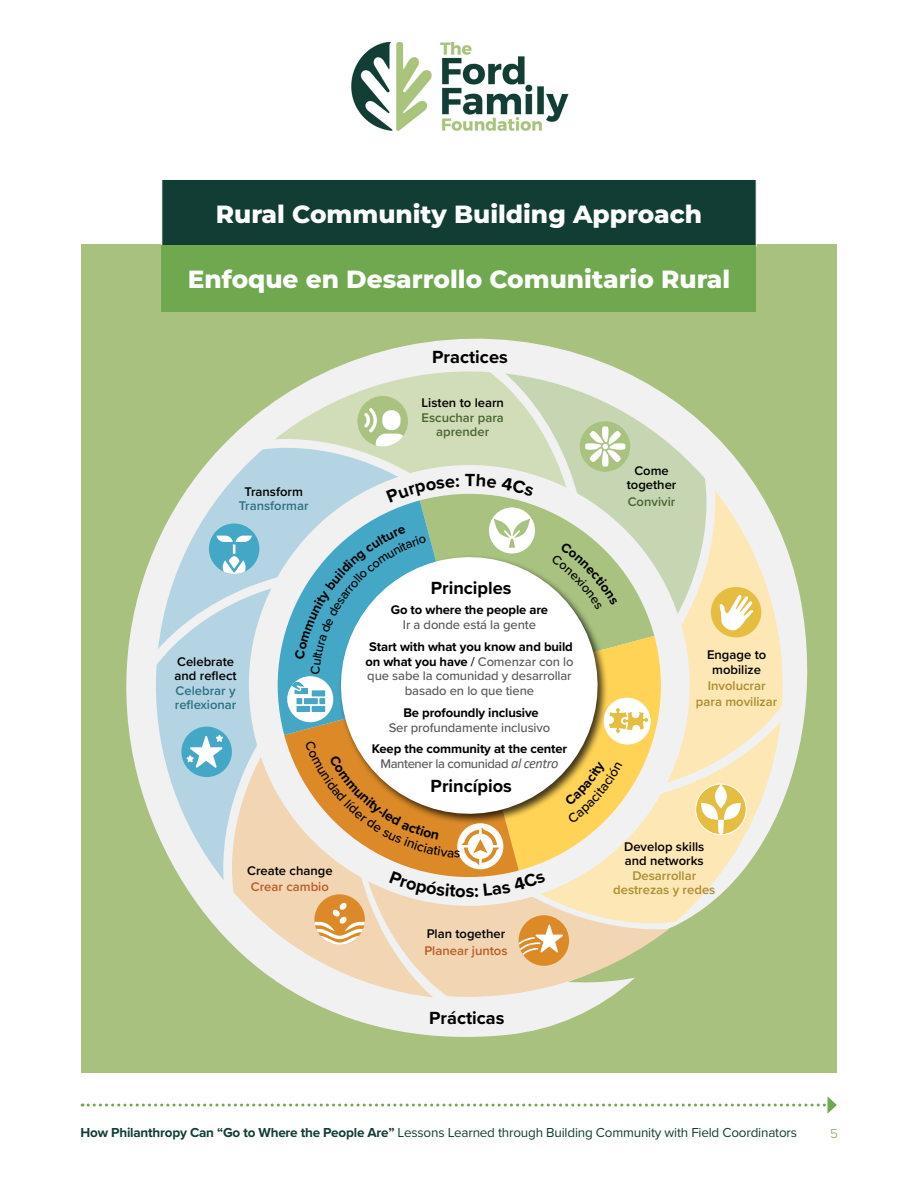
<style>
.page{position:relative;width:918px;height:1188px;background:#fff}
.page>*{position:absolute;margin:0;border:0;box-sizing:border-box;transform-origin:0 0}
.t1{font:800 24.75px "Montserrat";color:#fff}
.t2{font:700 18.3px "Proxima Nova";color:#000}
.t3{font:13.5px "Proxima Nova";letter-spacing:-.015em;color:#113d34}
.t4{font:300 13.5px "Proxima Nova";color:#6fa84f}
.t5{font:500 13.05px/15px "Proxima Nova";letter-spacing:-.01em;color:#58595b;text-align:center}
.t6{font:700 13.05px/15px "Proxima Nova";letter-spacing:-.01em;color:#000;text-align:center}
.t7{font:600 13.05px/15.6px "Proxima Nova";color:#ab8c30;text-align:center}
.t8{font:600 13.05px/14.4px "Proxima Nova";color:#2d7085}
.t9{font:600 13.05px/14.4px "Proxima Nova";color:#486631;text-align:center}
.t10{font:600 13.05px/15.6px "Proxima Nova";color:#000}
.t11{font:600 13.05px/17px "Proxima Nova";color:#ba5b27}
.s1{color:#000}
.s2{color:#ba5b27}
.s3{font-weight:500;color:#58595b}
.s4{font-weight:700;color:#000}
.s5{font-family:"Calibri";font-weight:400;font-style:italic;font-size:14.4px;color:#58595b}
.s6{font-weight:700}
</style>
<div class="page">
<svg style="left:82px;top:1096px;width:755px;height:18px"></svg>
<div style="left:81px;top:245px;width:756px;height:828px;background:#a9c17e"></div>
<svg style="left:126px;top:338px;width:682px;height:699px"></svg>
<svg style="left:158px;top:441px;width:67px;height:127px"></svg>
<svg style="left:275px;top:371px;width:312px;height:70px;background:#d7e0c5"></svg>
<svg style="left:505px;top:374px;width:208px;height:67px"></svg>
<svg style="left:714px;top:490px;width:69px;height:313px;background:#f6e8c4"></svg>
<svg style="left:433px;top:930px;width:236px;height:67px;fill:#f2d5b3"></svg>
<svg style="left:714px;top:722px;width:67px;height:201px"></svg>
<svg style="left:225px;top:930px;width:208px;height:67px"></svg>
<svg style="left:156px;top:568px;width:69px;height:312px;background:#c4dbe3"></svg>
<div style="left:519px;top:915px;width:50px;height:51px;background:#db8a27;border-radius:50%"></div>
<svg style="left:519px;top:930px;width:44px;height:28px"></svg>
<svg style="left:314px;top:930px;width:51px;height:15px"></svg>
<div style="left:181px;top:727px;width:51px;height:50px;background:#43a7c5;border-radius:50%"></div>
<svg style="left:187px;top:735px;width:36px;height:33px"></svg>
<div style="left:209px;top:523px;width:50px;height:51px;background:#43a7c5;border-radius:50%"></div>
<svg style="left:217px;top:536px;width:8px;height:38px"></svg>
<div style="left:357px;top:396px;width:51px;height:51px;background:#a9c27f;border-radius:50%"></div>
<svg style="left:364px;top:408px;width:43px;height:33px"></svg>
<div style="left:580px;top:421px;width:50px;height:51px;background:#a9c27f;border-radius:50%"></div>
<svg style="left:585px;top:426px;width:40px;height:15px"></svg>
<div style="left:696px;top:784px;width:50px;height:51px;background:#e5bd41;border-radius:50%"></div>
<svg style="left:715px;top:784px;width:12px;height:24px"></svg>
<svg style="left:714px;top:802px;width:27px;height:32px"></svg>
<div style="left:695px;top:784px;width:51px;height:51px;border:1px solid #fff;border-radius:50%"></div>
<div style="left:711px;top:587px;width:50px;height:50px;background:#e5bd41;border-radius:50%"></div>
<svg style="left:719px;top:595px;width:35px;height:37px"></svg>
<svg style="left:225px;top:441px;width:489px;height:489px;background:#dddcc5"></svg>
<svg style="left:420px;top:473px;width:234px;height:163px"></svg>
<svg style="left:519px;top:636px;width:163px;height:234px;background:#f7e3ab"></svg>
<svg style="left:284px;top:735px;width:235px;height:163px;background:#eccca3"></svg>
<svg style="left:257px;top:500px;width:212px;height:235px;background:#b5d3d3"></svg>
<svg style="left:327px;top:543px;width:285px;height:285px;background:#f0efe0"></svg>
<div style="left:489px;top:507px;width:46px;height:47px;background:#fff;border-radius:50%"></div>
<svg style="left:494px;top:519px;width:36px;height:29px"></svg>
<div style="left:457px;top:823px;width:46px;height:46px;background:#fff;border-radius:50%"></div>
<div style="left:287px;top:676px;width:46px;height:46px;background:#fff;border-radius:50%"></div>
<div style="left:297px;top:706px;width:13px;height:6px;background:#43a7c5"></div>
<div style="left:312px;top:706px;width:13px;height:6px;background:#43a7c5"></div>
<div style="left:312px;top:690px;width:13px;height:6px;background:#43a7c5"></div>
<svg style="left:289px;top:680px;width:19px;height:24px"></svg>
<div style="left:304px;top:698px;width:14px;height:6px;background:#43a7c5"></div>
<svg style="left:319px;top:698px;width:6px;height:6px"></svg>
<svg style="left:605px;top:699px;width:46px;height:46px"></svg>
<div style="left:161px;top:179px;width:596px;height:68px;background:#113d34;border:1px solid #fff"></div>
<div style="left:162px;top:245px;width:594px;height:67px;background:#6fa84f"></div>
<img style="left:351px;top:43px;width:218px;height:88px">
<div style="left:604px;top:698px;width:46px;height:46px;background:#fff;border-radius:50%"></div>
<svg style="left:609px;top:705px;width:39px;height:33px"></svg>
<svg style="left:386px;top:478px;width:73px;height:24px;background:#e7eae3"></svg>
<svg style="left:477px;top:474px;width:57px;height:22px"></svg>
<svg style="left:389px;top:871px;width:89px;height:26px;background:#eee5db"></svg>
<svg style="left:484px;top:873px;width:62px;height:23px"></svg>
<svg style="left:305px;top:741px;width:195px;height:124px;background:#e8c191"></svg>
<svg style="left:564px;top:761px;width:58px;height:63px;background:#f7cf5e"></svg>
<svg style="left:295px;top:526px;width:131px;height:148px;background:#95ccdd"></svg>
<svg style="left:551px;top:542px;width:67px;height:68px"></svg>
<h3 class="t1" style="left:216px;top:197px;width:488px">Rural Community Building Approach</h3>
<h3 class="t1" style="left:188px;top:263px;width:544px">Enfoque en Desarrollo Comunitario Rural</h3>
<p class="t2" style="left:432px;top:344px;width:77px">Practices</p>
<p class="t8" style="left:239px;top:484px;width:71px;text-align:center"><span class="s1">Transform<br></span>Transformar</p>
<p class="t8" style="left:175px;top:654px;width:64px"><span class="s1">Celebrate and reflect<br></span>Celebrar y reflexionar</p>
<p class="t10" style="left:247px;top:863px;width:87px">Create change<br><span class="s2">Crear cambio</span></p>
<p class="t9" style="left:422px;top:395px;width:84px"><span class="s1">Listen to learn<br></span>Escuchar para aprender</p>
<p class="t2" style="left:465px;top:467px;width:12px">T</p>
<p class="t2" style="left:431px;top:574px;width:82px">Principles</p>
<p class="t6" style="left:391px;top:602px;width:159px">Go to where the people are<br><span class="s3">Ir a donde está la gente</span></p>
<p class="t5" style="left:365px;top:638px;width:210px"><span class="s4">Start with what you know and build on what you have</span> <span class="s1">/</span> Comenzar con lo que sabe la comunidad y desarrollar basado en lo que tiene</p>
<p class="t5" style="left:389px;top:704px;width:163px"><span class="s4">Be profoundly inclusive<br></span>Ser profundamente inclusivo</p>
<p class="t6" style="left:372px;top:741px;width:197px">Keep the community at the center<br><span class="s3">Mantener la comunidad</span> <span class="s5">al centro</span></p>
<p class="t2" style="left:431px;top:772px;width:83px">Princípios</p>
<p class="t11" style="left:424px;top:925px;width:85px"><span class="s1">Plan together<br></span>Planear juntos</p>
<p class="t2" style="left:429px;top:1004px;width:77px">Prácticas</p>
<p class="t10" style="left:627px;top:463px;width:51px;line-height:14.4px;text-align:center">Come together</p>
<p class="t9" style="left:628px;top:494px;width:49px">Convivir</p>
<p class="t7" style="left:696px;top:646px;width:83px"><span class="s1">Engage to mobilize<br></span>Involucrar para movilizar</p>
<p class="t7" style="left:613px;top:839px;width:104px;line-height:14.4px"><span class="s1">Develop skills and networks<br></span>Desarrollar destrezas y redes</p>
<p class="t3" style="left:81px;top:1123px;width:718px"><span class="s6">How Philanthropy Can “Go to Where the People Are”</span> Lessons Learned through Building Community with Field Coordinators</p>
<p class="t4" style="left:830px;top:1123px;width:9px">5</p>
</div>
